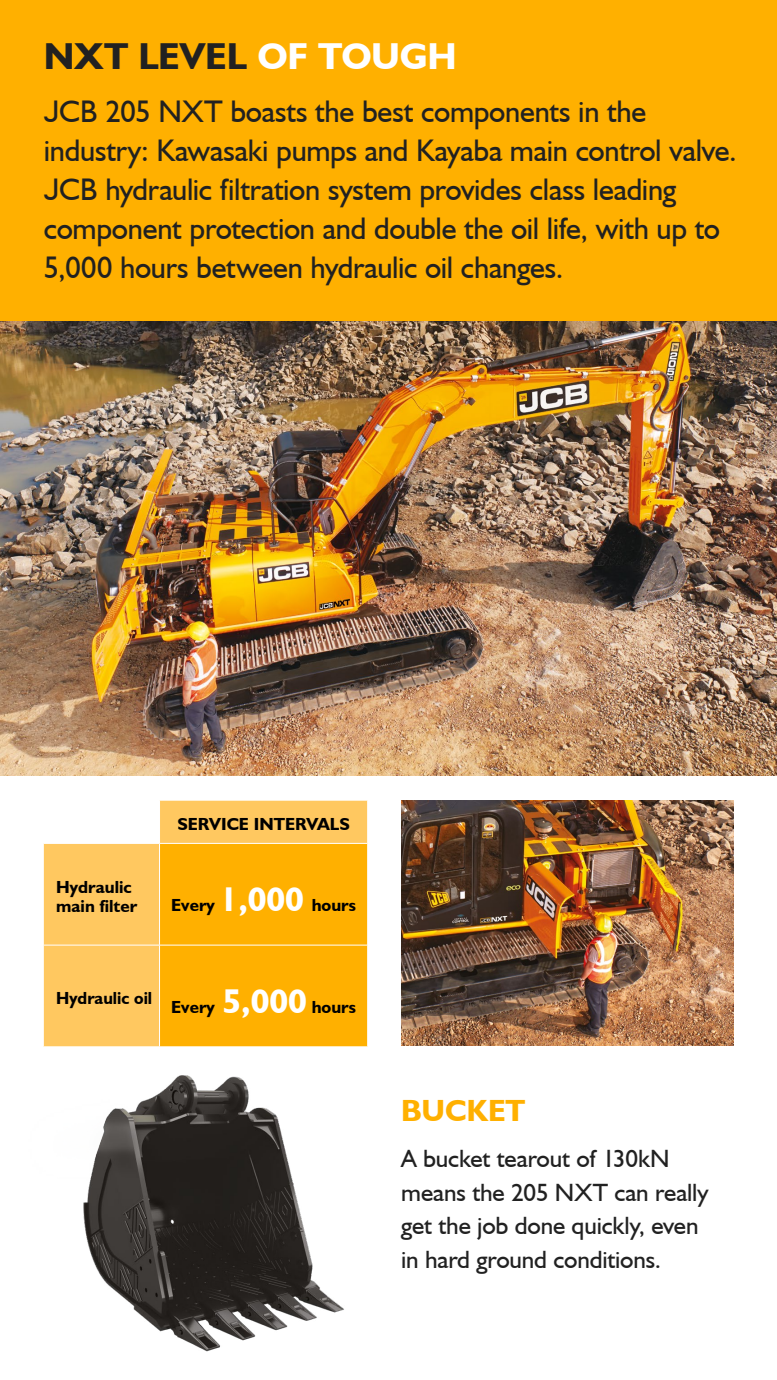
<style>
.page{position:relative;width:777px;height:1380px;background:#fff}
.page>*{position:absolute;margin:0;border:0;box-sizing:border-box;transform-origin:0 0}
.t1{font:700 37.5px "JCB Euro";letter-spacing:-.01em;color:#212121}
.t2{font:31.25px/39.1px "JCB Euro Roman";letter-spacing:-.01em;color:#212121}
.t3{font:700 30.62px "JCB Euro";letter-spacing:-.005em;color:#ffb000}
.t4{font:25px/33.8px "JCB Euro Roman";letter-spacing:-.005em;color:#212121}
.t5{font:700 17.5px/19.4px "JCB Euro";color:#000}
.s1{color:#fff}
.s2{font-size:34.38px;color:#fff}
</style>
<div class="page">
<img style="left:0;top:321px;width:776px;height:454px">
<div style="left:0;top:0;width:776px;height:321px;background:#ffb000"></div>
<svg style="left:44px;top:801px;width:323px;height:246px;background:#ffcf75"></svg>
<div style="left:160px;top:844px;width:207px;height:203px;background:#ffb000"></div>
<hr style="left:159px;top:800px;width:1px;height:43px;background:#fff">
<hr style="left:159px;top:844px;width:1px;height:101px;background:#fff">
<hr style="left:159px;top:945px;width:1px;height:102px;background:#fff">
<hr style="left:43px;top:843px;width:116px;height:1px;background:#fff">
<hr style="left:159px;top:843px;width:208px;height:1px;background:#fff">
<hr style="left:43px;top:945px;width:116px;height:1px;background:#fff">
<hr style="left:159px;top:945px;width:208px;height:1px;background:#fff">
<img style="left:83px;top:1075px;width:261px;height:277px">
<img style="left:401px;top:800px;width:331px;height:245px">
<p class="t1" style="left:44px;top:33px;width:414px">NXT LEVEL <span class="s1">OF TOUGH</span></p>
<p class="t2" style="left:44px;top:91px;width:694px">JCB 205 NXT boasts the best components in the industry: Kawasaki pumps and Kayaba main control valve.<br>JCB hydraulic filtration system provides class leading component protection and double the oil life, with up to 5,000 hours between hydraulic oil changes.</p>
<p class="t5" style="left:177px;top:814px;width:174px">SERVICE INTERVALS</p>
<p class="t5" style="left:56px;top:877px;width:82px">Hydraulic main filter</p>
<p class="t5" style="left:171px;top:895px;width:186px">Every <span class="s2">1,000</span> hours</p>
<p class="t5" style="left:56px;top:988px;width:97px">Hydraulic oil</p>
<p class="t5" style="left:171px;top:996px;width:186px">Every <span class="s2">5,000</span> hours</p>
<p class="t3" style="left:401px;top:1092px;width:125px">BUCKET</p>
<p class="t4" style="left:401px;top:1141px;width:308px">A bucket tearout of 130kN means the 205 NXT can really get the job done quickly, even in hard ground conditions.</p>
</div>
